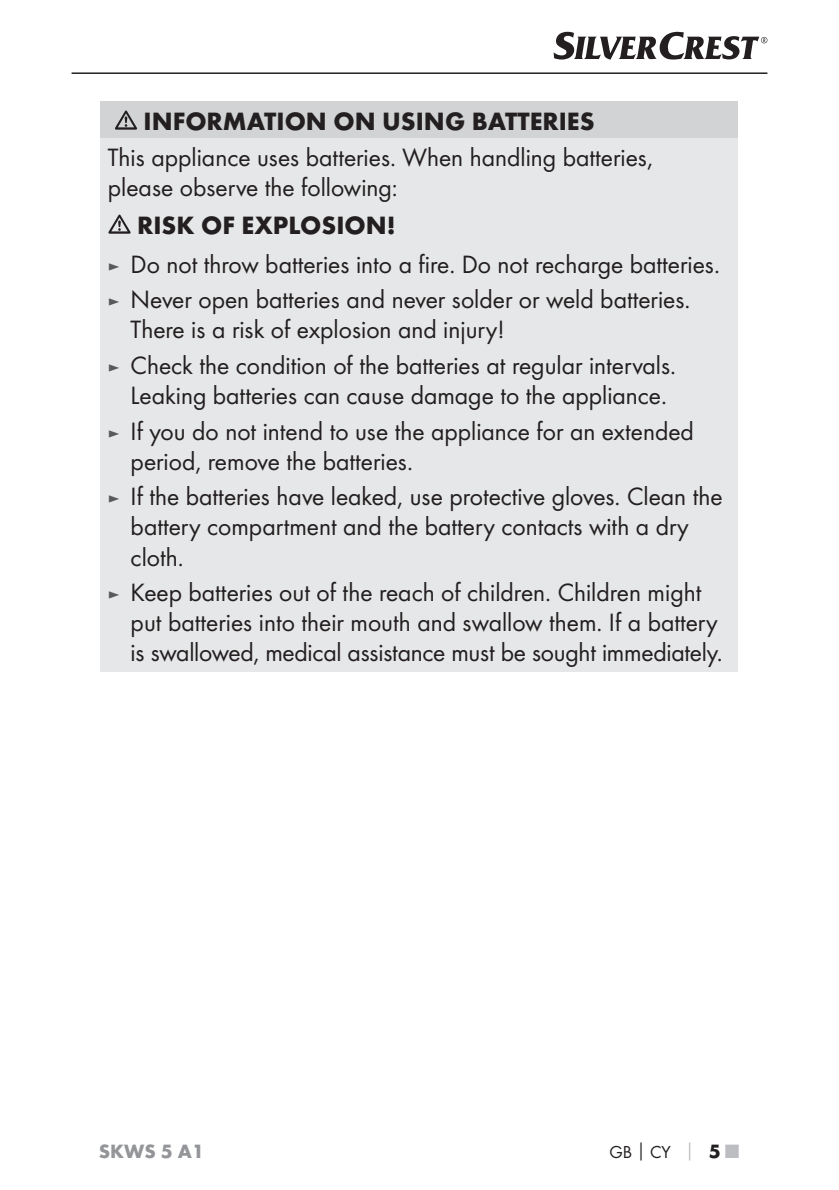
<style>
.page{position:relative;width:839px;height:1190px;background:#fff}
.page>*{position:absolute;margin:0;border:0;box-sizing:border-box;transform-origin:0 0}
.t1{font:26px/30px "Futura Boo";color:#231f20}
.t2{font:700 26px "Futura";color:#231f20}
.t3{font:700 20px "Futura";color:#939598}
.t4{font:18px "Futura Boo";color:#231f20}
.s1{font-size:18px;color:#58595b}
.s2{font-family:"Futura";font-weight:700;color:#bbbdc0}
.s3{font-family:"Futura";font-weight:700;font-size:20px}
.s4{font-family:"Futura";font-weight:700;font-size:20px;color:#bbbdc0}
</style>
<div class="page">
<hr style="left:71px;top:72px;width:696px;height:2px;background:#231f20">
<svg style="left:553px;top:32px;width:214px;height:28px"></svg>
<div style="left:100px;top:102px;width:636px;height:36px;background:#d1d3d4"></div>
<div style="left:100px;top:138px;width:636px;height:534px;background:#e6e7e8"></div>
<svg style="left:115px;top:111px;width:22px;height:19px"></svg>
<svg style="left:108px;top:215px;width:22px;height:19px"></svg>
<p class="t2" style="left:143px;top:111px;width:452px">INFORMATION ON USING BATTERIES</p>
<p class="t1" style="left:108px;top:143px;width:546px">This appliance uses batteries. When handling batteries, please observe the following:</p>
<p class="t2" style="left:137px;top:215px;width:260px">RISK OF EXPLOSION!</p>
<p class="t1" style="left:108px;top:248px;width:613px;line-height:35.6px"><span class="s1">►</span> Do not throw batteries into a fire. Do not recharge batteries. <span class="s1">►</span> Never open batteries and never solder or weld batteries.</p>
<p class="t1" style="left:108px;top:313px;width:569px;line-height:35.6px;text-indent:23px">There is a risk of explosion and injury!<br><span class="s1">►</span> Check the condition of the batteries at regular intervals.</p>
<p class="t1" style="left:108px;top:379px;width:587px;line-height:35.6px;text-align:center">Leaking batteries can cause damage to the appliance.<br><span class="s1">►</span> If you do not intend to use the appliance for an extended</p>
<p class="t1" style="left:108px;top:445px;width:615px;line-height:35.6px;text-indent:23px">period, remove the batteries.<br><span class="s1">►</span> If the batteries have leaked, use protective gloves. Clean the</p>
<p class="t1" style="left:130px;top:513px;width:559px">battery compartment and the battery contacts with a dry cloth.</p>
<p class="t1" style="left:130px;top:579px;width:593px;text-indent:-23px"><span class="s1">►</span> Keep batteries out of the reach of children. Children might put batteries into their mouth and swallow them. If a battery is swallowed, medical assistance must be sought immediately.</p>
<p class="t3" style="left:99px;top:1143px;width:107px">SKWS 5 A1</p>
<p class="t4" style="left:609px;top:1143px;width:131px">GB│CY <span class="s2">│</span> <span class="s3">5</span> <span class="s4">■</span></p>
</div>
